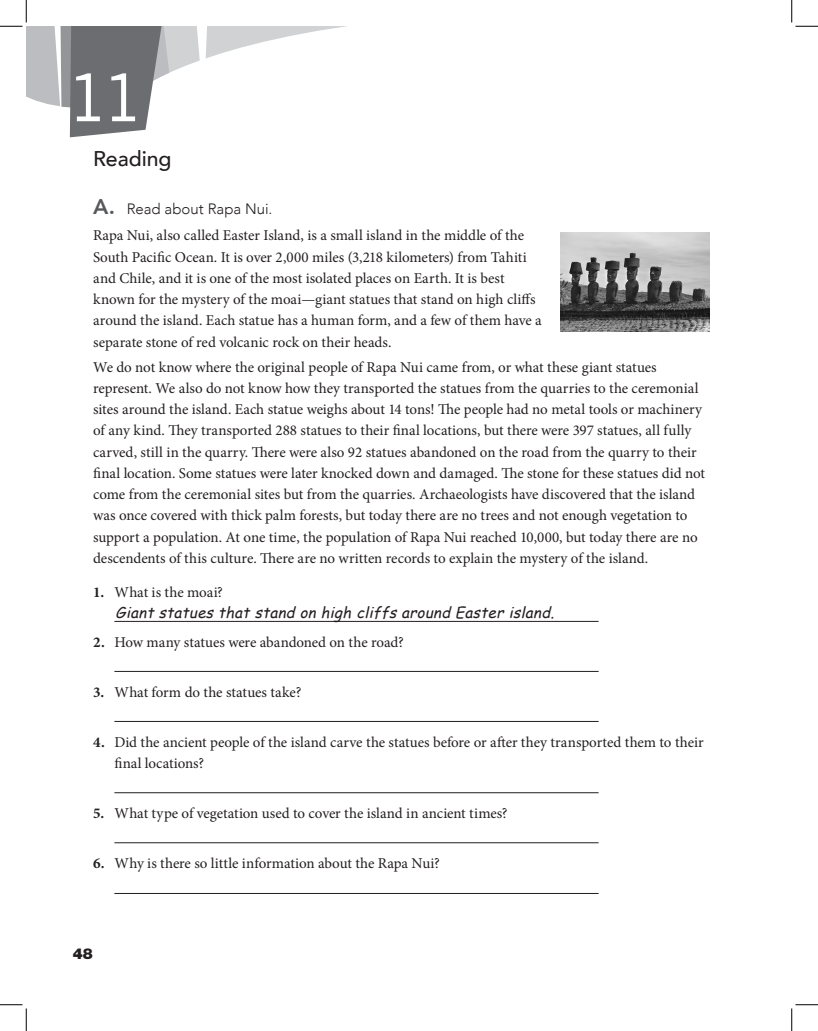
<style>
.page{position:relative;width:818px;height:1031px;background:#fff}
.page>*{position:absolute;margin:0;border:0;box-sizing:border-box;transform-origin:0 0}
.t1{font:expanded 64.12px "Trade Gothic LT Std";color:#fff;scale:.96 1}
._02_Grammar_N{font:500 21.25px "Avenir";color:#231f20}
.PG2_MainBasal{font:15px/21.2px "Minion Pro";letter-spacing:-.005em;color:#231f20}
.Basal_mc_1{font:15px/21.2px "Minion Pro";letter-spacing:-.005em;color:#231f20}
.t2{font:italic 15px "Comic Sans MS";color:#231f20}
._04_Read_tha_Text_โจ{font:300 15px "Avenir";color:#231f20}
.t3{font:900 15px "Helvetica Neue LT Std";color:#231f20}
.s1{font-weight:800;font-size:21.25px;color:#57585a}
.s2{font-weight:700}
</style>
<div class="page">
<hr style="left:114px;top:621px;width:485px;height:1px;background:#231f20">
<hr style="left:114px;top:671px;width:485px;height:1px;background:#231f20">
<hr style="left:114px;top:721px;width:485px;height:1px;background:#231f20">
<hr style="left:114px;top:792px;width:485px;height:1px;background:#231f20">
<hr style="left:114px;top:842px;width:485px;height:1px;background:#231f20">
<hr style="left:114px;top:893px;width:485px;height:1px;background:#231f20">
<img style="left:560px;top:232px;width:150px;height:100px">
<svg style="left:0;top:0;width:347px;height:137px"></svg>
<svg style="left:0;top:1004px;width:27px;height:26px"></svg>
<svg style="left:791px;top:0;width:27px;height:27px"></svg>
<svg style="left:791px;top:1004px;width:27px;height:26px"></svg>
<h1 class="t1" style="left:65px;top:56px;width:85px">11</h1>
<p class="_02_Grammar_N" style="left:93px;top:140px;width:80px">Reading</p>
<p class="_04_Read_tha_Text_โจ" style="left:93px;top:200px;width:181px"><span class="s1">A.</span> Read about Rapa Nui.</p>
<p class="PG2_MainBasal" style="left:93px;top:225px;width:450px">Rapa Nui, also called Easter Island, is a small island in the middle of the South Pacific Ocean. It is over 2,000 miles (3,218 kilometers) from Tahiti and Chile, and it is one of the most isolated places on Earth. It is best known for the mystery of the moai—giant statues that stand on high cliffs around the island. Each statue has a human form, and a few of them have a separate stone of red volcanic rock on their heads.</p>
<p class="PG2_MainBasal" style="left:93px;top:356px;width:613px">We do not know where the original people of Rapa Nui came from, or what these giant statues represent. We also do not know how they transported the statues from the quarries to the ceremonial sites around the island. Each statue weighs about 14 tons! The people had no metal tools or machinery of any kind. They transported 288 statues to their final locations, but there were 397 statues, all fully carved, still in the quarry. There were also 92 statues abandoned on the road from the quarry to their final location. Some statues were later knocked down and damaged. The stone for these statues did not come from the ceremonial sites but from the quarries. Archaeologists have discovered that the island was once covered with thick palm forests, but today there are no trees and not enough vegetation to support a population. At one time, the population of Rapa Nui reached 10,000, but today there are no descendents of this culture. There are no written records to explain the mystery of the island.</p>
<p class="Basal_mc_1" style="left:93px;top:581px;width:131px"><span class="s2">1.</span> What is the moai?</p>
<p class="Basal_mc_1" style="left:93px;top:631px;width:312px"><span class="s2">2.</span> How many statues were abandoned on the road?</p>
<p class="Basal_mc_1" style="left:93px;top:681px;width:210px"><span class="s2">3.</span> What form do the statues take?</p>
<p class="Basal_mc_1" style="left:114px;top:731px;width:591px;text-indent:-21px"><span class="s2">4.</span> Did the ancient people of the island carve the statues before or after they transported them to their final locations?</p>
<p class="Basal_mc_1" style="left:93px;top:802px;width:416px"><span class="s2">5.</span> What type of vegetation used to cover the island in ancient times?</p>
<p class="Basal_mc_1" style="left:93px;top:852px;width:348px"><span class="s2">6.</span> Why is there so little information about the Rapa Nui?</p>
<p class="t2" style="left:116px;top:601px;width:444px">Giant statues that stand on high cliffs around Easter island.</p>
<p class="t3" style="left:73px;top:944px;width:22px">48</p>
</div>
